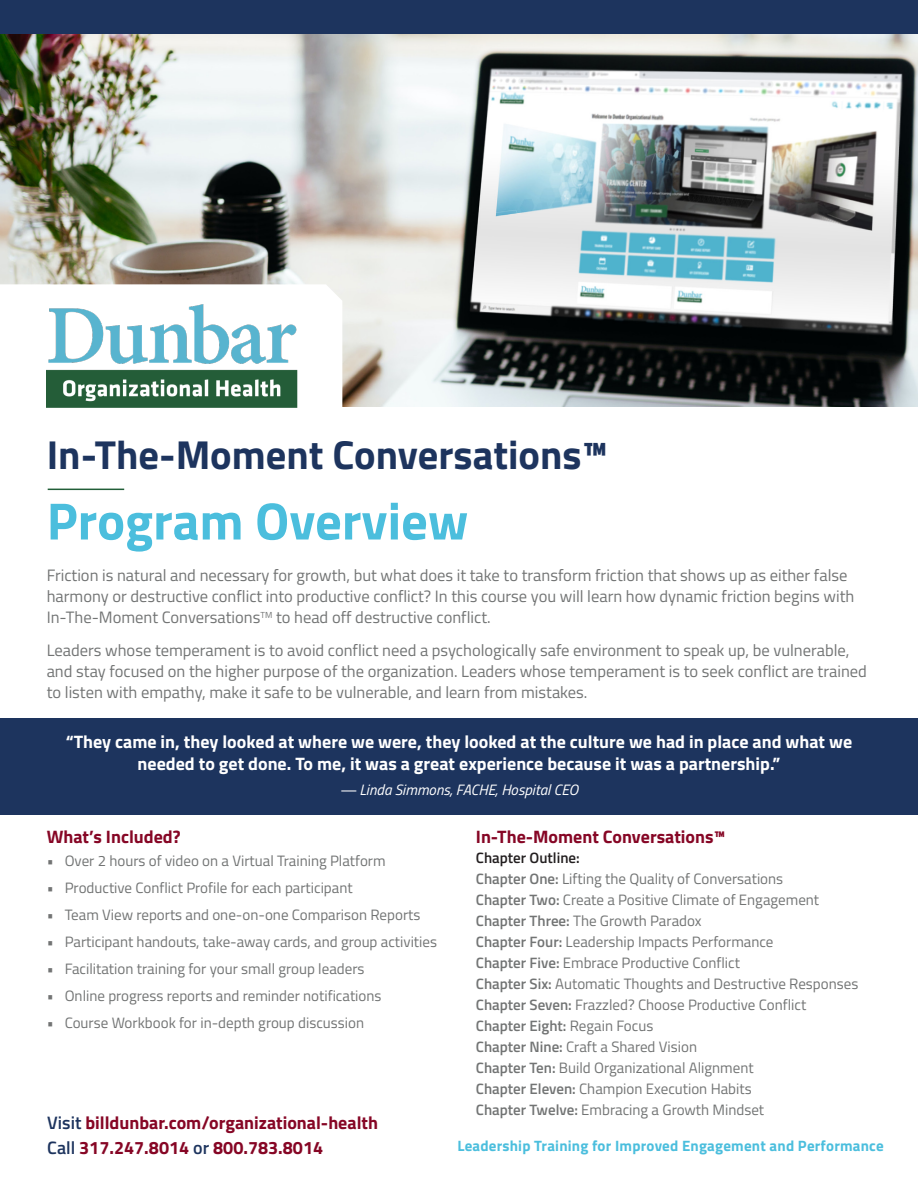
<style>
.page{position:relative;width:918px;height:1188px;background:#fff}
.page>*{position:absolute;margin:0;border:0;box-sizing:border-box;transform-origin:0 0}
.Sub-Header{font:700 52.5px "Titillium Web";color:#4bbedd}
.Sub-Header-2{font:700 40.5px "Titillium Web";color:#1d345e}
.t1{font:700 18px/21.6px "Titillium Web";color:#fff;text-align:center}
.Sub-Header-3{font:700 18px "Titillium Web";color:#860625}
.Body_Text{font:16.5px/21px "Titillium Web";color:#727474}
.Body_with_Bullets{font:15px "Titillium Web";color:#727474}
.Sub-Header-4{font:700 15px "Titillium Web";letter-spacing:.015em;color:#4bbedd}
.t2{font:italic 15px "Titillium Web";color:#fff}
.t3{font:600 15px "Titillium Web";color:#727474}
.t4{font:600 15px "Titillium Web";color:#231f20}
.s1{font-weight:600;color:#1d345e}
.s2{font-weight:600}
.s3{font-weight:400}
</style>
<div class="page">
<div style="left:0;top:0;width:918px;height:94px;background:#1d345e"></div>
<img style="left:0;top:34px;width:918px;height:372px">
<svg style="left:0;top:284px;width:342px;height:124px"></svg>
<img style="left:47px;top:305px;width:250px;height:103px">
<div style="left:0;top:718px;width:918px;height:97px;background:#1d345e"></div>
<hr style="left:48px;top:489px;width:76px;height:1px;background:#215e38">
<p class="Sub-Header-2" style="left:47px;top:424px;width:563px">In-The-Moment Conversations™</p>
<p class="Sub-Header" style="left:47px;top:481px;width:423px">Program Overview</p>
<p class="Body_Text" style="left:47px;top:564px;width:809px">Friction is natural and necessary for growth, but what does it take to transform friction that shows up as either false harmony or destructive conflict into productive conflict? In this course you will learn how dynamic friction begins with<br>In-The-Moment Conversations<sup>TM</sup> to head off destructive conflict.</p>
<p class="Body_Text" style="left:47px;top:639px;width:822px">Leaders whose temperament is to avoid conflict need a psychologically safe environment to speak up, be vulnerable, and stay focused on the higher purpose of the organization. Leaders whose temperament is to seek conflict are trained to listen with empathy, make it safe to be vulnerable, and learn from mistakes.</p>
<p class="t1" style="left:66px;top:730px;width:788px">“They came in, they looked at where we were, they looked at the culture we had in place and what we needed to get done. To me, it was a great experience because it was a partnership.”</p>
<p class="t2" style="left:340px;top:779px;width:240px">— Linda Simmons, FACHE, Hospital CEO</p>
<p class="Sub-Header-3" style="left:47px;top:823px;width:135px">What’s Included?</p>
<p class="Body_with_Bullets" style="left:47px;top:849px;width:340px">• Over 2 hours of video on a Virtual Training Platform</p>
<p class="Body_with_Bullets" style="left:47px;top:876px;width:307px">• Productive Conflict Profile for each participant</p>
<p class="Body_with_Bullets" style="left:47px;top:903px;width:375px">• Team View reports and one-on-one Comparison Reports</p>
<p class="Body_with_Bullets" style="left:47px;top:930px;width:392px">• Participant handouts, take-away cards, and group activities</p>
<p class="Body_with_Bullets" style="left:47px;top:957px;width:319px">• Facilitation training for your small group leaders</p>
<p class="Body_with_Bullets" style="left:47px;top:984px;width:336px">• Online progress reports and reminder notifications</p>
<p class="Body_with_Bullets" style="left:47px;top:1011px;width:319px">• Course Workbook for in-depth group discussion</p>
<p class="Sub-Header-3" style="left:47px;top:1109px;width:332px"><span class="s1">Visit</span> billdunbar.com/organizational-health</p>
<p class="Sub-Header-3" style="left:47px;top:1134px;width:277px"><span class="s1">Call</span> 317.247.8014 <span class="s1">or</span> 800.783.8014</p>
<p class="Sub-Header-3" style="left:476px;top:823px;width:251px">In-The-Moment Conversations™</p>
<p class="t4" style="left:476px;top:846px;width:105px">Chapter Outline:</p>
<p class="Body_with_Bullets" style="left:476px;top:867px;width:309px"><span class="s2">Chapter One:</span> Lifting the Quality of Conversations</p>
<p class="Body_with_Bullets" style="left:476px;top:888px;width:345px"><span class="s2">Chapter Two:</span> Create a Positive Climate of Engagement</p>
<p class="Body_with_Bullets" style="left:476px;top:909px;width:227px"><span class="s2">Chapter Three:</span> The Growth Paradox</p>
<p class="Body_with_Bullets" style="left:476px;top:930px;width:299px"><span class="s2">Chapter Four:</span> Leadership Impacts Performance</p>
<p class="Body_with_Bullets" style="left:476px;top:951px;width:266px"><span class="s2">Chapter Five:</span> Embrace Productive Conflict</p>
<p class="Body_with_Bullets" style="left:476px;top:972px;width:384px"><span class="s2">Chapter Six:</span> Automatic Thoughts and Destructive Responses</p>
<p class="Body_with_Bullets" style="left:476px;top:993px;width:332px"><span class="s2">Chapter Seven:</span> Frazzled? Choose Productive Conflict</p>
<p class="t3" style="left:476px;top:1014px;width:179px">Chapter Eight: <span class="s3">Regain Focus</span></p>
<p class="Body_with_Bullets" style="left:476px;top:1035px;width:223px"><span class="s2">Chapter Nine:</span> Craft a Shared Vision</p>
<p class="Body_with_Bullets" style="left:476px;top:1056px;width:279px"><span class="s2">Chapter Ten:</span> Build Organizational Alignment</p>
<p class="Body_with_Bullets" style="left:476px;top:1077px;width:277px"><span class="s2">Chapter Eleven:</span> Champion Execution Habits</p>
<p class="Body_with_Bullets" style="left:476px;top:1098px;width:290px"><span class="s2">Chapter Twelve:</span> Embracing a Growth Mindset</p>
<p class="Sub-Header-4" style="left:457px;top:1134px;width:428px">Leadership Training for Improved Engagement and Performance</p>
</div>
